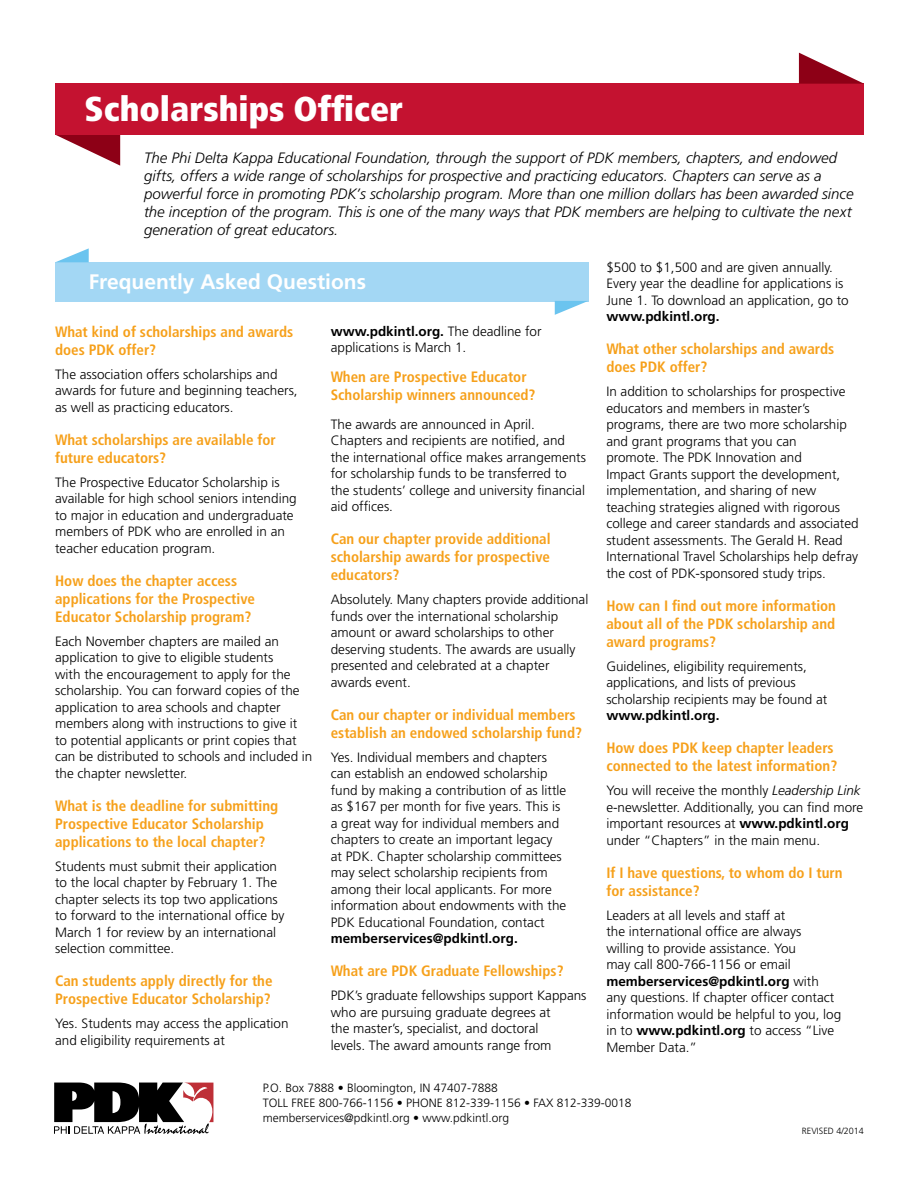
<style>
.page{position:relative;width:918px;height:1188px;background:#fff}
.page>*{position:absolute;margin:0;border:0;box-sizing:border-box;transform-origin:0 0}
.t1{font:900 condensed 34.5px "Frutiger LT Pro";color:#fff}
.t2{font:700 21px "Frutiger";color:#fff}
.t3{font:700 condensed 15px/18px "Frutiger LT Pro";color:#f6a01a}
.t4{font:italic 300 15px/18px "Frutiger";color:#000}
.t5{font:300 13.5px/16.5px "Frutiger";color:#000}
.t6{font:700 13.5px "Frutiger";color:#000}
.t7{font:300 12px/15px "Frutiger";color:#000}
.t8{font:300 9px "Frutiger";color:#000}
.s1{font-style:italic}
.s2{font-weight:700}
</style>
<div class="page">
<svg style="left:56px;top:135px;width:64px;height:31px"></svg>
<div style="left:55px;top:84px;width:809px;height:51px;background:#c41230"></div>
<svg style="left:799px;top:53px;width:65px;height:31px"></svg>
<div style="left:55px;top:262px;width:533px;height:40px;background:#a3d7f4"></div>
<svg style="left:56px;top:248px;width:33px;height:14px"></svg>
<svg style="left:555px;top:301px;width:33px;height:14px"></svg>
<svg style="left:54px;top:1083px;width:159px;height:51px"></svg>
<h1 class="t1" style="left:85px;top:88px;width:320px">Scholarships Officer</h1>
<p class="t4" style="left:144px;top:149px;width:711px">The Phi Delta Kappa Educational Foundation, through the support of PDK members, chapters, and endowed gifts, offers a wide range of scholarships for prospective and practicing educators. Chapters can serve as a powerful force in promoting PDK’s scholarship program. More than one million dollars has been awarded since the inception of the program. This is one of the many ways that PDK members are helping to cultivate the next generation of great educators.</p>
<h2 class="t2" style="left:89px;top:270px;width:279px">Frequently Asked Questions</h2>
<p class="t5" style="left:606px;top:259px;width:244px">$500 to $1,500 and are given annually.<br>Every year the deadline for applications is<br>June 1. To download an application, go to</p>
<p class="t6" style="left:606px;top:308px;width:115px">www.pdkintl.org.</p>
<p class="t3" style="left:606px;top:340px;width:229px">What other scholarships and awards does PDK offer?</p>
<p class="t5" style="left:606px;top:383px;width:254px">In addition to scholarships for prospective educators and members in master’s programs, there are two more scholarship and grant programs that you can<br>promote. The PDK Innovation and<br>Impact Grants support the development, implementation, and sharing of new teaching strategies aligned with rigorous college and career standards and associated student assessments. The Gerald H. Read International Travel Scholarships help defray the cost of PDK-sponsored study trips.</p>
<p class="t3" style="left:606px;top:596px;width:231px;text-align:justify">How can I find out more information about all of the PDK scholarship and award programs?</p>
<p class="t5" style="left:606px;top:658px;width:223px">Guidelines, eligibility requirements, applications, and lists of previous scholarship recipients may be found at</p>
<p class="t6" style="left:606px;top:707px;width:115px">www.pdkintl.org.</p>
<p class="t3" style="left:606px;top:739px;width:232px">How does PDK keep chapter leaders connected to the latest information?</p>
<p class="t5" style="left:606px;top:782px;width:258px">You will receive the monthly <span class="s1">Leadership Link </span>e-newsletter. Additionally, you can find more important resources at <span class="s2">www.pdkintl.org </span>under “Chapters” in the main menu.</p>
<p class="t3" style="left:606px;top:863px;width:238px">If I have questions, to whom do I turn for assistance?</p>
<p class="t5" style="left:606px;top:907px;width:236px">Leaders at all levels and staff at<br>the international office are always willing to provide assistance. You<br>may call 800-766-1156 or email <span class="s2">memberservices@pdkintl.org</span> with any questions. If chapter officer contact information would be helpful to you, log in to <span class="s2">www.pdkintl.org</span> to access “Live Member Data.”</p>
<p class="t7" style="left:263px;top:1080px;width:370px">P.O. Box 7888 • Bloomington, IN 47407-7888<br>TOLL FREE 800-766-1156 • PHONE 812-339-1156 • FAX 812-339-0018 memberservices@pdkintl.org • www.pdkintl.org</p>
<p class="t8" style="left:802px;top:1126px;width:64px">Revised 4/2014</p>
<p class="t3" style="left:55px;top:322px;width:240px">What kind of scholarships and awards does PDK offer?</p>
<p class="t5" style="left:55px;top:366px;width:244px">The association offers scholarships and awards for future and beginning teachers, as well as practicing educators.</p>
<p class="t3" style="left:55px;top:430px;width:222px">What scholarships are available for future educators?</p>
<p class="t5" style="left:55px;top:474px;width:243px">The Prospective Educator Scholarship is available for high school seniors intending to major in education and undergraduate members of PDK who are enrolled in an teacher education program.</p>
<p class="t3" style="left:55px;top:571px;width:201px">How does the chapter access applications for the Prospective<br>Educator Scholarship program?</p>
<p class="t5" style="left:55px;top:633px;width:259px">Each November chapters are mailed an application to give to eligible students<br>with the encouragement to apply for the scholarship. You can forward copies of the application to area schools and chapter members along with instructions to give it to potential applicants or print copies that can be distributed to schools and included in the chapter newsletter.</p>
<p class="t3" style="left:55px;top:796px;width:225px">What is the deadline for submitting<br>Prospective Educator Scholarship applications to the local chapter?</p>
<p class="t5" style="left:55px;top:858px;width:231px">Students must submit their application to the local chapter by February 1. The chapter selects its top two applications to forward to the international office by March 1 for review by an international selection committee.</p>
<p class="t3" style="left:55px;top:972px;width:219px">Can students apply directly for the<br>Prospective Educator Scholarship?</p>
<p class="t5" style="left:55px;top:1015px;width:235px">Yes. Students may access the application and eligibility requirements at</p>
<p class="t5" style="left:331px;top:323px;width:212px"><span class="s2">www.pdkintl.org.</span> The deadline for applications is March 1.</p>
<p class="t3" style="left:331px;top:368px;width:206px">When are Prospective Educator<br>Scholarship winners announced?</p>
<p class="t5" style="left:331px;top:416px;width:257px">The awards are announced in April.<br>Chapters and recipients are notified, and the international office makes arrangements for scholarship funds to be transferred to the students’ college and university financial aid offices.</p>
<p class="t3" style="left:331px;top:530px;width:221px;text-align:justify">Can our chapter provide additional scholarship awards for prospective educators?</p>
<p class="t5" style="left:331px;top:591px;width:259px">Absolutely. Many chapters provide additional funds over the international scholarship amount or award scholarships to other deserving students. The awards are usually presented and celebrated at a chapter awards event.</p>
<p class="t3" style="left:331px;top:706px;width:253px">Can our chapter or individual members establish an endowed scholarship fund?</p>
<p class="t5" style="left:331px;top:749px;width:237px">Yes. Individual members and chapters can establish an endowed scholarship fund by making a contribution of as little as $167 per month for five years. This is a great way for individual members and chapters to create an important legacy at PDK. Chapter scholarship committees may select scholarship recipients from among their local applicants. For more information about endowments with the PDK Educational Foundation, contact</p>
<p class="t6" style="left:331px;top:931px;width:189px">memberservices@pdkintl.org.</p>
<p class="t3" style="left:331px;top:962px;width:234px">What are PDK Graduate Fellowships?</p>
<p class="t5" style="left:331px;top:987px;width:257px">PDK’s graduate fellowships support Kappans who are pursuing graduate degrees at<br>the master’s, specialist, and doctoral<br>levels. The award amounts range from</p>
</div>
